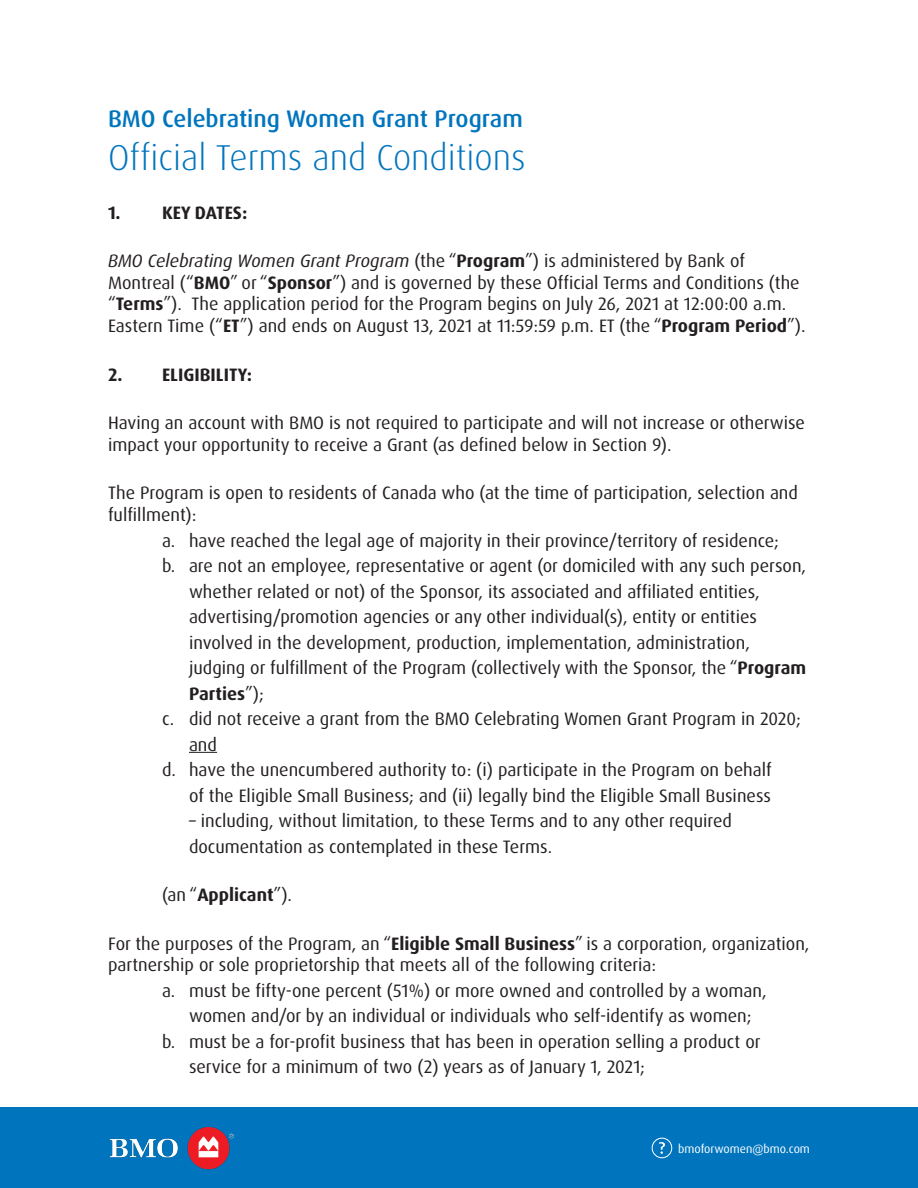
<style>
.page{position:relative;width:918px;height:1188px;background:#fff}
.page>*{position:absolute;margin:0;border:0;box-sizing:border-box;transform-origin:0 0}
.t1{font:300 36px "Dax Pro";color:#0075be}
.t2{font:500 24px "Dax Pro";color:#0075be}
.Alpha_List{font:18px/25.5px "Dax Pro";color:#231f20}
.t3{font:700 18px "Dax Pro";color:#231f20}
.Footer_-_Email{font:12px "Dax Pro";color:#fff}
.s1{font-style:italic}
.s2{font-weight:700}
.s3{font-weight:400}
</style>
<div class="page">
<svg style="left:189px;top:752px;width:28px;height:1px"></svg>
<div style="left:0;top:1107px;width:918px;height:81px;background:#0075be"></div>
<svg style="left:659px;top:1142px;width:6px;height:12px"></svg>
<div style="left:652px;top:1138px;width:20px;height:20px;border:1px solid #fff;border-radius:50%"></div>
<img style="left:109px;top:1127px;width:125px;height:43px">
<h1 class="t2" style="left:108px;top:103px;width:416px">BMO Celebrating Women Grant Program</h1>
<h2 class="t1" style="left:108px;top:134px;width:419px">Official Terms and Conditions</h2>
<h3 class="t3" style="left:108px;top:201px;width:141px">1. KEY DATES:</h3>
<p class="Alpha_List" style="left:108px;top:250px;width:699px;line-height:21.6px"><span class="s1">BMO Celebrating Women Grant Program</span> (the “<span class="s2">Program</span>”) is administered by Bank of Montreal (“<span class="s2">BMO</span>” or “<span class="s2">Sponsor</span>”) and is governed by these Official Terms and Conditions (the “<span class="s2">Terms</span>”). The application period for the Program begins on July 26, 2021 at 12:00:00 a.m.<br>Eastern Time (“<span class="s2">ET</span>”) and ends on August 13, 2021 at 11:59:59 p.m. ET (the “<span class="s2">Program Period</span>”).</p>
<h3 class="t3" style="left:108px;top:363px;width:146px">2. ELIGIBILITY:</h3>
<p class="Alpha_List" style="left:108px;top:412px;width:699px;line-height:21.6px">Having an account with BMO is not required to participate and will not increase or otherwise impact your opportunity to receive a Grant (as defined below in Section 9).</p>
<p class="Alpha_List" style="left:108px;top:482px;width:692px;line-height:21.6px">The Program is open to residents of Canada who (at the time of participation, selection and fulfillment):</p>
<p class="Alpha_List" style="left:162px;top:528px;width:619px">a. have reached the legal age of majority in their province/territory of residence;</p>
<p class="Alpha_List" style="left:189px;top:553px;width:619px;text-indent:-27px">b. are not an employee, representative or agent (or domiciled with any such person, whether related or not) of the Sponsor, its associated and affiliated entities, advertising/promotion agencies or any other individual(s), entity or entities involved in the development, production, implementation, administration, judging or fulfillment of the Program (collectively with the Sponsor, the “<span class="s2">Program Parties</span>”);</p>
<p class="Alpha_List" style="left:189px;top:706px;width:613px;text-indent:-27px">c. did not receive a grant from the BMO Celebrating Women Grant Program in 2020; and</p>
<p class="Alpha_List" style="left:162px;top:757px;width:611px;text-align:right">d. have the unencumbered authority to: (i) participate in the Program on behalf of the Eligible Small Business; and (ii) legally bind the Eligible Small Business</p>
<p class="Alpha_List" style="left:189px;top:808px;width:544px">– including, without limitation, to these Terms and to any other required documentation as contemplated in these Terms.</p>
<p class="t3" style="left:162px;top:883px;width:132px"><span class="s3">(an “</span>Applicant<span class="s3">”).</span></p>
<p class="Alpha_List" style="left:108px;top:933px;width:703px;line-height:21.6px">For the purposes of the Program, an “<span class="s2">Eligible Small Business</span>” is a corporation, organization, partnership or sole proprietorship that meets all of the following criteria:</p>
<p class="Alpha_List" style="left:189px;top:978px;width:579px;text-indent:-27px">a. must be fifty-one percent (51%) or more owned and controlled by a woman, women and/or by an individual or individuals who self-identify as women;</p>
<p class="Alpha_List" style="left:189px;top:1029px;width:573px;text-indent:-27px">b. must be a for-profit business that has been in operation selling a product or service for a minimum of two (2) years as of January 1, 2021;</p>
<p class="Footer_-_Email" style="left:678px;top:1141px;width:133px">bmoforwomen@bmo.com</p>
</div>
